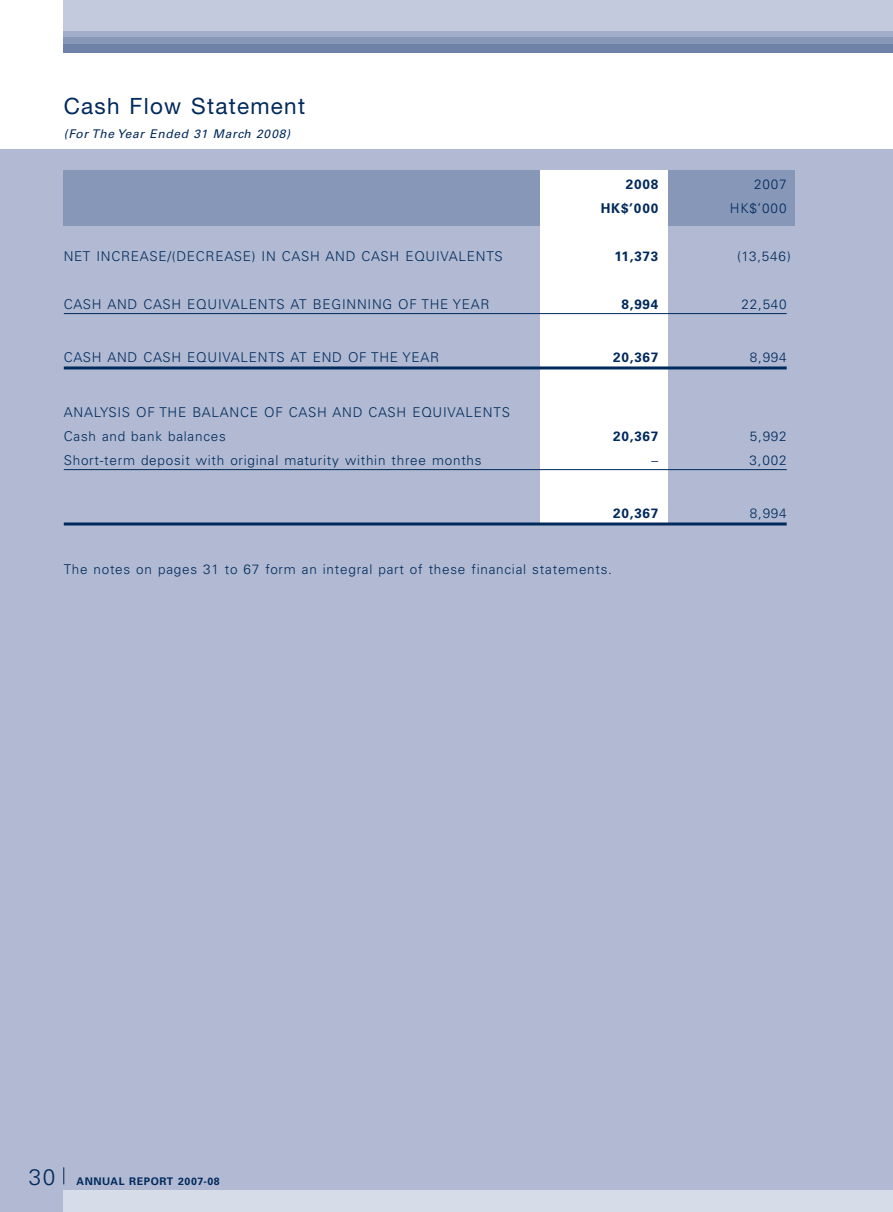
<style>
.page{position:relative;width:893px;height:1212px;background:#fff}
.page>*{position:absolute;margin:0;border:0;box-sizing:border-box;transform-origin:0 0}
.t1{font:22.5px "Helvetica Neue LT Std";letter-spacing:.055em;color:#00295c}
.t2{font:300 13.5px/24px "Univers LT Std";letter-spacing:.055em;color:#00295c}
.t3{font:700 13.5px "Univers LT Std";letter-spacing:.055em;color:#00295c}
.t4{font:italic 12px "Univers LT Std";letter-spacing:.055em;color:#00295c}
.t5{font:700 10.5px "Univers LT Std";letter-spacing:.055em;color:#00295c}
.s1{font-weight:300;font-size:22.5px}
</style>
<div class="page">
<div style="left:0;top:149px;width:893px;height:1063px;background:#b1bad2"></div>
<div style="left:64px;top:1191px;width:829px;height:21px;background:#d6dce8"></div>
<svg style="left:63px;top:1167px;width:1px;height:17px"></svg>
<div style="left:64px;top:0;width:829px;height:43px;background:#c3cadd"></div>
<div style="left:64px;top:31px;width:829px;height:12px;background:#a2aec9"></div>
<div style="left:64px;top:41px;width:829px;height:11px;background:#6e82a8"></div>
<div style="left:64px;top:37px;width:829px;height:7px;background:#8697b8"></div>
<div style="left:64px;top:170px;width:731px;height:55px;background:#8697b8"></div>
<div style="left:540px;top:170px;width:128px;height:354px;background:#fff"></div>
<hr style="left:64px;top:313px;width:723px;height:1px;background:#00295c">
<hr style="left:64px;top:366px;width:723px;height:3px;background:#00295c">
<hr style="left:64px;top:469px;width:723px;height:1px;background:#00295c">
<hr style="left:64px;top:522px;width:723px;height:3px;background:#00295c">
<h1 class="t1" style="left:64px;top:97px;width:243px">Cash Flow Statement</h1>
<p class="t4" style="left:64px;top:129px;width:228px">(For The Year Ended 31 March 2008)</p>
<p class="t3" style="left:626px;top:179px;width:34px">2008</p>
<p class="t2" style="left:754px;top:174px;width:34px">2007</p>
<p class="t3" style="left:601px;top:203px;width:59px">HK$’000</p>
<p class="t2" style="left:730px;top:198px;width:58px">HK$’000</p>
<p class="t2" style="left:64px;top:246px;width:441px">NET INCREASE/(DECREASE) IN CASH AND CASH EQUIVALENTS</p>
<p class="t3" style="left:615px;top:251px;width:45px">11,373</p>
<p class="t2" style="left:737px;top:246px;width:55px">(13,546 )</p>
<p class="t2" style="left:64px;top:294px;width:427px">CASH AND CASH EQUIVALENTS AT BEGINNING OF THE YEAR</p>
<p class="t3" style="left:622px;top:299px;width:38px">8,994</p>
<p class="t2" style="left:742px;top:294px;width:47px">22,540</p>
<p class="t2" style="left:64px;top:346px;width:377px">CASH AND CASH EQUIVALENTS AT END OF THE YEAR</p>
<p class="t3" style="left:613px;top:352px;width:47px">20,367</p>
<p class="t2" style="left:750px;top:346px;width:38px">8,994</p>
<p class="t2" style="left:64px;top:402px;width:448px">ANALYSIS OF THE BALANCE OF CASH AND CASH EQUIVALENTS<br>Cash and bank balances</p>
<p class="t3" style="left:613px;top:431px;width:47px">20,367</p>
<p class="t2" style="left:750px;top:426px;width:38px">5,992</p>
<p class="t2" style="left:64px;top:450px;width:419px">Short-term deposit with original maturity within three months</p>
<p class="t2" style="left:652px;top:450px;width:8px">–</p>
<p class="t2" style="left:750px;top:450px;width:39px">3,002</p>
<p class="t3" style="left:613px;top:508px;width:47px">20,367</p>
<p class="t2" style="left:750px;top:502px;width:38px">8,994</p>
<p class="t2" style="left:64px;top:558px;width:550px">The notes on pages 31 to 67 form an integral part of these financial statements.</p>
<p class="t5" style="left:29px;top:1177px;width:192px"><span class="s1">30</span> ANNUAL REPORT 2007-08</p>
</div>
